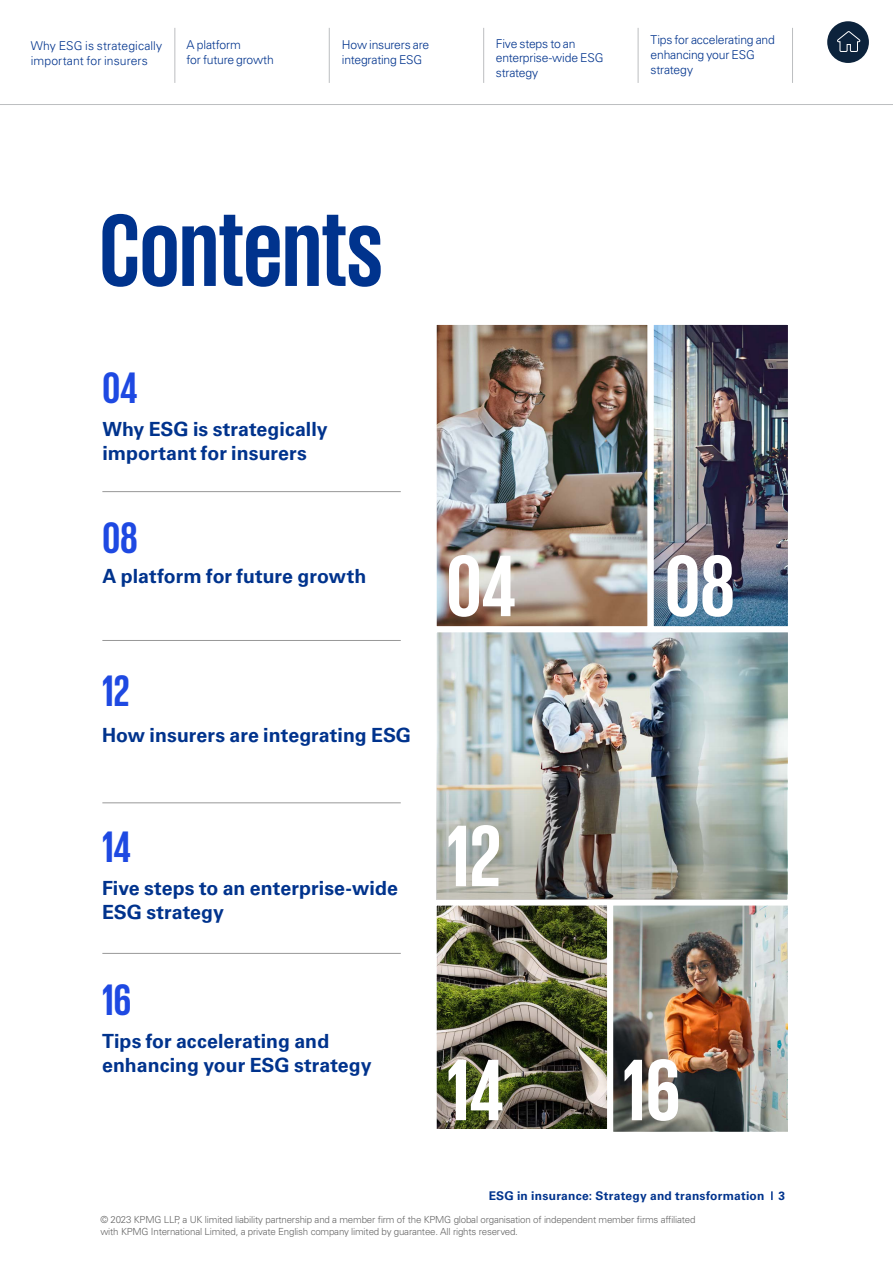
<style>
.page{position:relative;width:893px;height:1263px;background:#fff}
.page>*{position:absolute;margin:0;border:0;box-sizing:border-box;transform-origin:0 0}
.t1{font:700 105px "KPMG";letter-spacing:-.005em;color:#00338d}
.t2{font:700 89.1px "KPMG";color:#fff}
.t3{font:700 45px "KPMG";color:#1e49e2}
.t4{font:700 19.5px/24px "Univers LT Std";letter-spacing:.005em;color:#00338d}
.t5{font:300 12.15px/14.5px "Univers LT Std";letter-spacing:-.015em;color:#00338d}
.t6{font:300 12.15px/14.5px "Univers LT Std";letter-spacing:.01em;color:#00338d}
.t7{font:700 12px "Univers LT Std";letter-spacing:.02em;color:#00338d}
.t8{font:300 9.75px/12px "Univers LT Std";letter-spacing:-.02em;color:#666}
</style>
<div class="page">
<img style="left:438px;top:326px;width:349px;height:393px">
<div style="left:431px;top:319px;width:222px;height:313px;border:6px solid #fff"></div>
<img style="left:438px;top:906px;width:168px;height:223px">
<div style="left:431px;top:899px;width:182px;height:239px;border:6px solid #fff"></div>
<img style="left:614px;top:906px;width:173px;height:225px">
<div style="left:607px;top:899px;width:187px;height:239px;border:6px solid #fff"></div>
<div style="left:648px;top:319px;width:146px;height:313px;border:6px solid #fff"></div>
<div style="left:431px;top:626px;width:363px;height:279px;border:6px solid #fff"></div>
<img style="left:437px;top:719px;width:350px;height:180px">
<hr style="left:102px;top:640px;width:299px;height:1px;background:#989898">
<hr style="left:102px;top:953px;width:299px;height:1px;background:#989898">
<hr style="left:102px;top:491px;width:299px;height:1px;background:#989898">
<hr style="left:102px;top:802px;width:299px;height:1px;background:#989898">
<svg style="left:771px;top:1191px;width:2px;height:9px"></svg>
<hr style="left:0;top:104px;width:893px;height:1px;background:#bcbec0">
<hr style="left:175px;top:28px;width:1px;height:55px;background:#bcbec0">
<hr style="left:329px;top:28px;width:1px;height:55px;background:#bcbec0">
<hr style="left:483px;top:28px;width:1px;height:55px;background:#bcbec0">
<hr style="left:638px;top:28px;width:1px;height:55px;background:#bcbec0">
<hr style="left:792px;top:28px;width:1px;height:55px;background:#bcbec0">
<svg style="left:827px;top:21px;width:42px;height:42px"></svg>
<div style="left:827px;top:21px;width:41px;height:42px;background:#0c233c;border-radius:50%"></div>
<p class="t6" style="left:31px;top:38px;width:133px">Why ESG is strategically important for insurers</p>
<p class="t5" style="left:187px;top:38px;width:89px">A platform<br>for future growth</p>
<p class="t5" style="left:342px;top:38px;width:89px">How insurers are integrating ESG</p>
<p class="t5" style="left:496px;top:36px;width:109px">Five steps to an enterprise-wide ESG strategy</p>
<p class="t5" style="left:651px;top:33px;width:126px">Tips for accelerating and enhancing your ESG strategy</p>
<h1 class="t1" style="left:99px;top:198px;width:285px">Contents</h1>
<h3 class="t3" style="left:102px;top:365px;width:37px">04</h3>
<h3 class="t4" style="left:102px;top:417px;width:227px">Why ESG is strategically important for insurers</h3>
<h3 class="t3" style="left:102px;top:515px;width:37px">08</h3>
<h3 class="t4" style="left:102px;top:564px;width:266px">A platform for future growth</h3>
<h3 class="t3" style="left:102px;top:668px;width:29px">12</h3>
<h3 class="t4" style="left:102px;top:723px;width:311px">How insurers are integrating ESG</h3>
<h3 class="t3" style="left:102px;top:824px;width:31px">14</h3>
<h3 class="t4" style="left:102px;top:876px;width:297px">Five steps to an enterprise-wide<br>ESG strategy</h3>
<h3 class="t3" style="left:102px;top:977px;width:31px">16</h3>
<h3 class="t4" style="left:102px;top:1029px;width:271px">Tips for accelerating and enhancing your ESG strategy</h3>
<h2 class="t2" style="left:446px;top:541px;width:71px">04</h2>
<h2 class="t2" style="left:446px;top:811px;width:56px">12</h2>
<h2 class="t2" style="left:446px;top:1045px;width:59px">14</h2>
<h2 class="t2" style="left:665px;top:541px;width:72px">08</h2>
<h2 class="t2" style="left:622px;top:1045px;width:59px">16</h2>
<p class="t7" style="left:489px;top:1189px;width:298px">ESG in insurance: Strategy and transformation 3</p>
<p class="t8" style="left:100px;top:1214px;width:597px">© 2023 KPMG LLP, a UK limited liability partnership and a member firm of the KPMG global organisation of independent member firms affiliated with KPMG International Limited, a private English company limited by guarantee. All rights reserved.</p>
</div>
